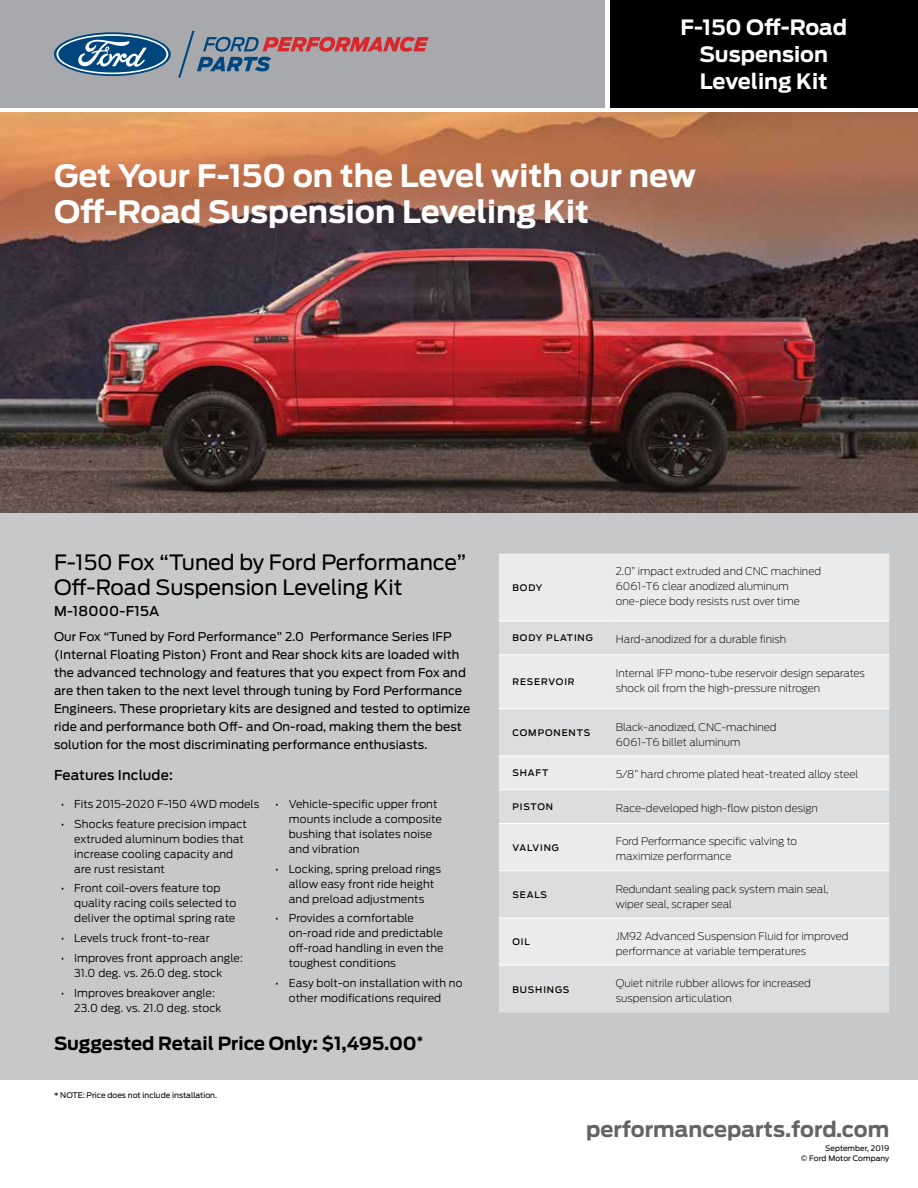
<style>
.page{position:relative;width:918px;height:1188px;background:#fff}
.page>*{position:absolute;margin:0;border:0;box-sizing:border-box;transform-origin:0 0}
.t1{font:700 30.75px/36px "Ford Antenna";color:#fff}
.t2{font:21px/25.2px "Ford Antenna";color:#000}
.t3{font:700 21px/27px "Ford Antenna";color:#fff;text-align:center}
.t4{font:700 21px "Ford Antenna";color:#636466}
.t5{font:700 18px "Ford Antenna";letter-spacing:-.005em;color:#000}
.t6{font:500 13.5px "Ford Antenna";letter-spacing:.01em;color:#000}
.t7{font:12px/18px "Ford Antenna";letter-spacing:.01em;color:#000}
.t8{font:300 10.8px/15px "Ford Antenna";letter-spacing:.01em;color:#000}
.t9{font:200 10.5px/15px "Ford Antenna";color:#000}
.t10{font:500 9px "Ford Antenna";letter-spacing:.1em;color:#000}
.t11{font:7.65px "Ford Antenna";color:#000}
.t12{font:7.5px/10.5px "Ford Antenna";letter-spacing:.01em;color:#000;text-align:right}
</style>
<div class="page">
<div style="left:610px;top:0;width:308px;height:108px;background:#000"></div>
<div style="left:0;top:0;width:605px;height:108px;background:#a7a9ac"></div>
<div style="left:0;top:112px;width:918px;height:968px;background:#c7c8ca"></div>
<img style="left:0;top:112px;width:918px;height:401px">
<div style="left:499px;top:554px;width:390px;height:67px;background:#ebebec"></div>
<svg style="left:499px;top:622px;width:390px;height:390px;background:#e3e3e4"></svg>
<hr style="left:499px;top:621px;width:110px;height:1px;background:#fff">
<hr style="left:609px;top:621px;width:280px;height:1px;background:#fff">
<hr style="left:499px;top:654px;width:110px;height:1px;background:#fff">
<hr style="left:609px;top:654px;width:280px;height:1px;background:#fff">
<hr style="left:499px;top:708px;width:110px;height:1px;background:#fff">
<hr style="left:609px;top:708px;width:280px;height:1px;background:#fff">
<hr style="left:499px;top:756px;width:110px;height:1px;background:#fff">
<hr style="left:609px;top:756px;width:280px;height:1px;background:#fff">
<hr style="left:499px;top:789px;width:110px;height:1px;background:#fff">
<hr style="left:609px;top:789px;width:280px;height:1px;background:#fff">
<hr style="left:499px;top:823px;width:110px;height:1px;background:#fff">
<hr style="left:609px;top:823px;width:280px;height:1px;background:#fff">
<hr style="left:499px;top:870px;width:110px;height:1px;background:#fff">
<hr style="left:609px;top:870px;width:280px;height:1px;background:#fff">
<hr style="left:499px;top:918px;width:110px;height:1px;background:#fff">
<hr style="left:609px;top:918px;width:280px;height:1px;background:#fff">
<hr style="left:499px;top:965px;width:110px;height:1px;background:#fff">
<hr style="left:609px;top:965px;width:280px;height:1px;background:#fff">
<svg style="left:54px;top:32px;width:117px;height:44px"></svg>
<svg style="left:56px;top:34px;width:112px;height:40px;background:#537fa2"></svg>
<svg style="left:178px;top:31px;width:251px;height:47px"></svg>
<h2 class="t3" style="left:681px;top:12px;width:168px">F-150 Off-Road<br>Suspension<br>Leveling Kit</h2>
<h1 class="t1" style="left:54px;top:154px;width:643px">Get Your F-150 on the Level with our new<br>Off-Road Suspension Leveling Kit</h1>
<h2 class="t2" style="left:54px;top:548px;width:414px">F-150 Fox “Tuned by Ford Performance”<br>Off-Road Suspension Leveling Kit</h2>
<p class="t6" style="left:54px;top:600px;width:107px">M-18000-F15A</p>
<p class="t7" style="left:54px;top:627px;width:418px">Our Fox “Tuned by Ford Performance” 2.0 Performance Series IFP (Internal Floating Piston) Front and Rear shock kits are loaded with the advanced technology and features that you expect from Fox and are then taken to the next level through tuning by Ford Performance Engineers. These proprietary kits are designed and tested to optimize ride and performance both Off- and On-road, making them the best solution for the most discriminating performance enthusiasts.</p>
<p class="t6" style="left:54px;top:764px;width:120px">Features Include:</p>
<p class="t8" style="left:61px;top:795px;width:200px">• Fits 2015-2020 F-150 4WD models</p>
<p class="t8" style="left:74px;top:815px;width:174px;text-indent:-13px">• Shocks feature precision impact extruded aluminum bodies that increase cooling capacity and are rust resistant</p>
<p class="t8" style="left:74px;top:880px;width:164px;text-indent:-13px">• Front coil-overs feature top quality racing coils selected to deliver the optimal spring rate</p>
<p class="t8" style="left:61px;top:930px;width:150px">• Levels truck front-to-rear</p>
<p class="t8" style="left:74px;top:949px;width:170px;text-indent:-13px">• Improves front approach angle:<br>31.0 deg. vs. 26.0 deg. stock</p>
<p class="t8" style="left:74px;top:984px;width:149px;text-indent:-13px">• Improves breakover angle:<br>23.0 deg. vs. 21.0 deg. stock</p>
<p class="t8" style="left:289px;top:795px;width:155px;text-indent:-13px">• Vehicle-specific upper front mounts include a composite bushing that isolates noise and vibration</p>
<p class="t8" style="left:289px;top:860px;width:154px;text-indent:-13px">• Locking, spring preload rings allow easy front ride height and preload adjustments</p>
<p class="t8" style="left:289px;top:910px;width:156px;text-indent:-13px">• Provides a comfortable on-road ride and predictable off-road handling in even the toughest conditions</p>
<p class="t8" style="left:289px;top:975px;width:175px;text-indent:-13px">• Easy bolt-on installation with no other modifications required</p>
<h3 class="t5" style="left:54px;top:1027px;width:371px">Suggested Retail Price Only: $1,495.00<sup>*</sup></h3>
<p class="t11" style="left:54px;top:1088px;width:165px">* NOTE: Price does not include installation.</p>
<p class="t10" style="left:512px;top:580px;width:32px">BODY</p>
<p class="t9" style="left:616px;top:563px;width:207px">2.0” impact extruded and CNC machined<br>6061-T6 clear anodized aluminum one-piece body resists rust over time</p>
<p class="t10" style="left:512px;top:630px;width:82px">BODY PLATING</p>
<p class="t9" style="left:616px;top:630px;width:172px">Hard-anodized for a durable finish</p>
<p class="t10" style="left:512px;top:674px;width:64px">RESERVOIR</p>
<p class="t9" style="left:616px;top:664px;width:251px">Internal IFP mono-tube reservoir design separates shock oil from the high-pressure nitrogen</p>
<p class="t10" style="left:512px;top:725px;width:79px">COMPONENTS</p>
<p class="t9" style="left:616px;top:718px;width:162px">Black-anodized, CNC-machined<br>6061-T6 billet aluminum</p>
<p class="t10" style="left:512px;top:765px;width:37px">SHAFT</p>
<p class="t9" style="left:616px;top:765px;width:244px">5/8” hard chrome plated heat-treated alloy steel</p>
<p class="t10" style="left:512px;top:799px;width:42px">PISTON</p>
<p class="t9" style="left:616px;top:799px;width:203px">Race-developed high-flow piston design</p>
<p class="t10" style="left:512px;top:840px;width:48px">VALVING</p>
<p class="t9" style="left:616px;top:833px;width:183px">Ford Performance specific valving to maximize performance</p>
<p class="t10" style="left:512px;top:887px;width:36px">SEALS</p>
<p class="t9" style="left:616px;top:880px;width:214px">Redundant sealing pack system main seal, wiper seal, scraper seal</p>
<p class="t10" style="left:512px;top:934px;width:19px">OIL</p>
<p class="t9" style="left:616px;top:927px;width:234px">JM92 Advanced Suspension Fluid for improved performance at variable temperatures</p>
<p class="t10" style="left:512px;top:982px;width:58px">BUSHINGS</p>
<p class="t9" style="left:616px;top:975px;width:196px">Quiet nitrile rubber allows for increased suspension articulation</p>
<h2 class="t4" style="left:586px;top:1111px;width:305px">performanceparts.ford.com</h2>
<p class="t12" style="left:801px;top:1142px;width:90px">September, 2019<br>© Ford Motor Company</p>
</div>
